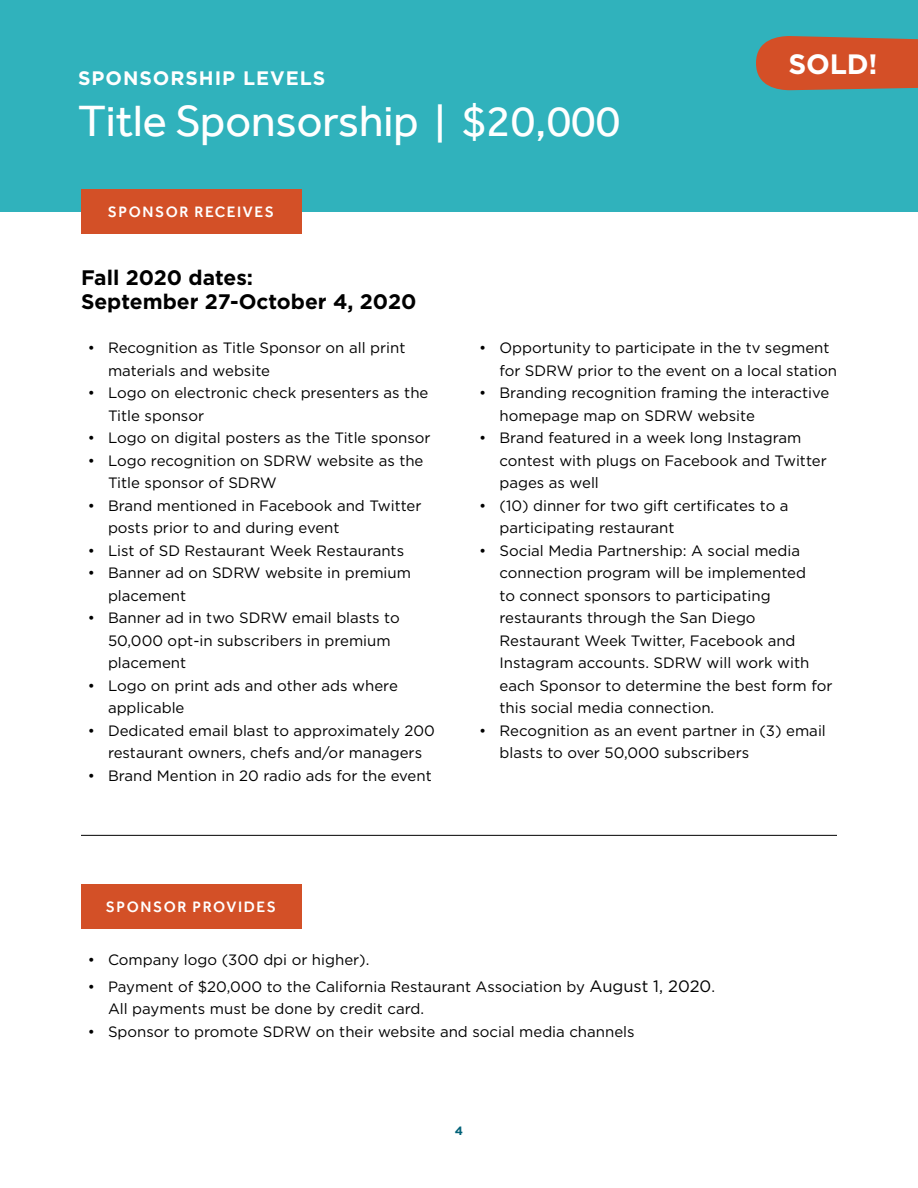
<style>
.page{position:relative;width:918px;height:1188px;background:#fff}
.page>*{position:absolute;margin:0;border:0;box-sizing:border-box;transform-origin:0 0}
.t1{font:45px "Effra";color:#fff}
.t2{font:700 28.05px "Gotham";color:#fff}
.t3{font:700 21px/24px "Gotham";color:#000}
.t4{font:700 19.5px "Gotham";letter-spacing:.05em;color:#fff}
.t5{font:500 15.45px "Effra";letter-spacing:.1em;color:#fff}
.t6{font:15px/22.5px "Gotham";color:#000}
.t7{font:700 12px "Gotham";color:#016178}
.s1{font-size:38.25px}
.s2{font-size:16.5px;color:#000101}
</style>
<div class="page">
<div style="left:0;top:0;width:918px;height:211px;background:#30b2bc"></div>
<hr style="left:81px;top:835px;width:756px;height:1px;background:#000">
<div style="left:81px;top:189px;width:220px;height:45px;background:#d35027"></div>
<div style="left:81px;top:884px;width:220px;height:45px;background:#d35027"></div>
<svg style="left:756px;top:36px;width:162px;height:55px"></svg>
<h3 class="t4" style="left:78px;top:65px;width:249px">SPONSORSHIP LEVELS</h3>
<h1 class="t1" style="left:78px;top:94px;width:544px">Title Sponsorship <span class="s1">|</span> $20,000</h1>
<p class="t5" style="left:108px;top:203px;width:168px">SPONSOR RECEIVES</p>
<h3 class="t3" style="left:81px;top:265px;width:337px">Fall 2020 dates:<br>September 27-October 4, 2020</h3>
<h2 class="t2" style="left:789px;top:46px;width:90px">SOLD!</h2>
<p class="t6" style="left:108px;top:336px;width:299px;text-indent:-20px">• Recognition as Title Sponsor on all print materials and website</p>
<p class="t6" style="left:108px;top:381px;width:322px;text-indent:-20px">• Logo on electronic check presenters as the<br>Title sponsor</p>
<p class="t6" style="left:88px;top:426px;width:344px">• Logo on digital posters as the Title sponsor</p>
<p class="t6" style="left:108px;top:449px;width:317px;text-indent:-20px">• Logo recognition on SDRW website as the<br>Title sponsor of SDRW</p>
<p class="t6" style="left:108px;top:494px;width:315px;text-indent:-20px">• Brand mentioned in Facebook and Twitter posts prior to and during event</p>
<p class="t6" style="left:88px;top:539px;width:318px">• List of SD Restaurant Week Restaurants</p>
<p class="t6" style="left:108px;top:561px;width:305px;text-indent:-20px">• Banner ad on SDRW website in premium placement</p>
<p class="t6" style="left:108px;top:606px;width:293px;text-indent:-20px">• Banner ad in two SDRW email blasts to<br>50,000 opt-in subscribers in premium placement</p>
<p class="t6" style="left:108px;top:674px;width:291px;text-indent:-20px">• Logo on print ads and other ads where applicable</p>
<p class="t6" style="left:88px;top:719px;width:349px;text-align:center">• Dedicated email blast to approximately 200 restaurant owners, chefs and/or managers</p>
<p class="t6" style="left:88px;top:764px;width:346px">• Brand Mention in 20 radio ads for the event</p>
<p class="t6" style="left:500px;top:336px;width:339px;text-indent:-20px">• Opportunity to participate in the tv segment for SDRW prior to the event on a local station</p>
<p class="t6" style="left:500px;top:381px;width:331px;text-indent:-20px">• Branding recognition framing the interactive homepage map on SDRW website</p>
<p class="t6" style="left:500px;top:426px;width:329px;text-indent:-20px">• Brand featured in a week long Instagram contest with plugs on Facebook and Twitter pages as well</p>
<p class="t6" style="left:500px;top:494px;width:291px;text-indent:-20px">• (10) dinner for two gift certificates to a participating restaurant</p>
<p class="t6" style="left:500px;top:539px;width:334px;text-indent:-20px">• Social Media Partnership: A social media connection program will be implemented<br>to connect sponsors to participating restaurants through the San Diego Restaurant Week Twitter, Facebook and Instagram accounts. SDRW will work with each Sponsor to determine the best form for this social media connection.</p>
<p class="t6" style="left:500px;top:719px;width:328px;text-indent:-20px">• Recognition as an event partner in (3) email blasts to over 50,000 subscribers</p>
<p class="t5" style="left:106px;top:898px;width:172px">SPONSOR PROVIDES</p>
<p class="t6" style="left:88px;top:948px;width:283px">• Company logo (300 dpi or higher).</p>
<p class="t6" style="left:108px;top:975px;width:609px;text-indent:-20px">• Payment of $20,000 to the California Restaurant Association by <span class="s2">August 1, 2020</span>.<br>All payments must be done by credit card.</p>
<p class="t6" style="left:88px;top:1020px;width:548px">• Sponsor to promote SDRW on their website and social media channels</p>
<p class="t7" style="left:455px;top:1123px;width:10px">4</p>
</div>
